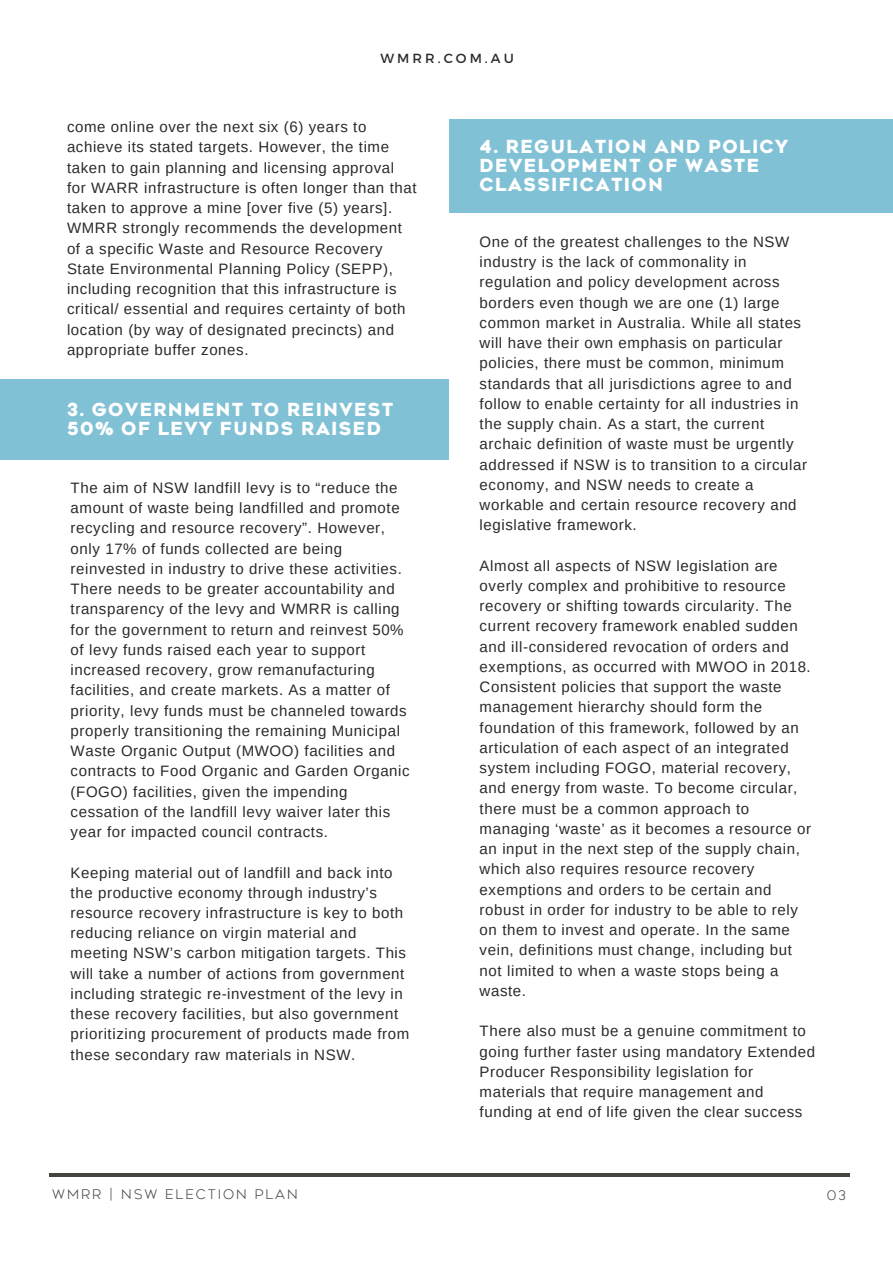
<style>
.page{position:relative;width:893px;height:1264px;background:#fff}
.page>*{position:absolute;margin:0;border:0;box-sizing:border-box;transform-origin:0 0}
.t1{font:800 18px/19px "Geometos Neue";letter-spacing:.08em;color:#fff}
.t2{font:15px/20.2px "Arimo";letter-spacing:.04em;color:#2a2a2a}
.t3{font:300 13.2px "Geometos Neue";letter-spacing:.15em;color:#444440}
.t4{font:13.2px "Montserrat";letter-spacing:.23em;color:#2a2a2a}
</style>
<div class="page">
<hr style="left:49px;top:1173px;width:800px;height:3px;background:#444440">
<div style="left:0;top:379px;width:448px;height:80px;background:#81c1d5"></div>
<div style="left:449px;top:119px;width:443px;height:94px;background:#81c1d5"></div>
<p class="t4" style="left:380px;top:50px;width:135px">WMRR.COM.AU</p>
<p class="t2" style="left:67px;top:117px;width:351px">come online over the next six (6) years to achieve its stated targets. However, the time taken to gain planning and licensing approval for WARR infrastructure is often longer than that taken to approve a mine [over five (5) years].<br>WMRR strongly recommends the development of a specific Waste and Resource Recovery State Environmental Planning Policy (SEPP), including recognition that this infrastructure is critical/ essential and requires certainty of both location (by way of designated precincts) and appropriate buffer zones.</p>
<p class="t1" style="left:67px;top:400px;width:327px">3. GOVERNMENT TO REINVEST<br>50% OF LEVY FUNDS RAISED</p>
<p class="t2" style="left:71px;top:477px;width:340px">The aim of NSW landfill levy is to “reduce the amount of waste being landfilled and promote recycling and resource recovery”. However, only 17% of funds collected are being reinvested in industry to drive these activities.<br>There needs to be greater accountability and transparency of the levy and WMRR is calling for the government to return and reinvest 50% of levy funds raised each year to support increased recovery, grow remanufacturing facilities, and create markets. As a matter of priority, levy funds must be channeled towards properly transitioning the remaining Municipal Waste Organic Output (MWOO) facilities and contracts to Food Organic and Garden Organic (FOGO) facilities, given the impending cessation of the landfill levy waiver later this year for impacted council contracts.</p>
<p class="t2" style="left:71px;top:862px;width:340px">Keeping material out of landfill and back into the productive economy through industry’s resource recovery infrastructure is key to both reducing reliance on virgin material and meeting NSW’s carbon mitigation targets. This will take a number of actions from government including strategic re-investment of the levy in these recovery facilities, but also government prioritizing procurement of products made from these secondary raw materials in NSW.</p>
<p class="t1" style="left:479px;top:137px;width:310px">4. REGULATION AND POLICY<br>DEVELOPMENT OF WASTE<br>CLASSIFICATION</p>
<p class="t2" style="left:479px;top:231px;width:329px">One of the greatest challenges to the NSW industry is the lack of commonality in regulation and policy development across borders even though we are one (1) large common market in Australia. While all states will have their own emphasis on particular policies, there must be common, minimum standards that all jurisdictions agree to and follow to enable certainty for all industries in the supply chain. As a start, the current archaic definition of waste must be urgently addressed if NSW is to transition to a circular economy, and NSW needs to create a workable and certain resource recovery and legislative framework.</p>
<p class="t2" style="left:479px;top:555px;width:333px">Almost all aspects of NSW legislation are overly complex and prohibitive to resource recovery or shifting towards circularity. The current recovery framework enabled sudden and ill-considered revocation of orders and exemptions, as occurred with MWOO in 2018.<br>Consistent policies that support the waste management hierarchy should form the foundation of this framework, followed by an articulation of each aspect of an integrated system including FOGO, material recovery, and energy from waste. To become circular, there must be a common approach to managing ‘waste’ as it becomes a resource or an input in the next step of the supply chain, which also requires resource recovery exemptions and orders to be certain and robust in order for industry to be able to rely on them to invest and operate. In the same vein, definitions must change, including but not limited to when a waste stops being a waste.</p>
<p class="t2" style="left:479px;top:1020px;width:337px">There also must be a genuine commitment to going further faster using mandatory Extended Producer Responsibility legislation for materials that require management and funding at end of life given the clear success</p>
<p class="t3" style="left:52px;top:1186px;width:247px">WMRR | NSW ELECTION PLAN</p>
<p class="t3" style="left:826px;top:1187px;width:21px">03</p>
</div>
